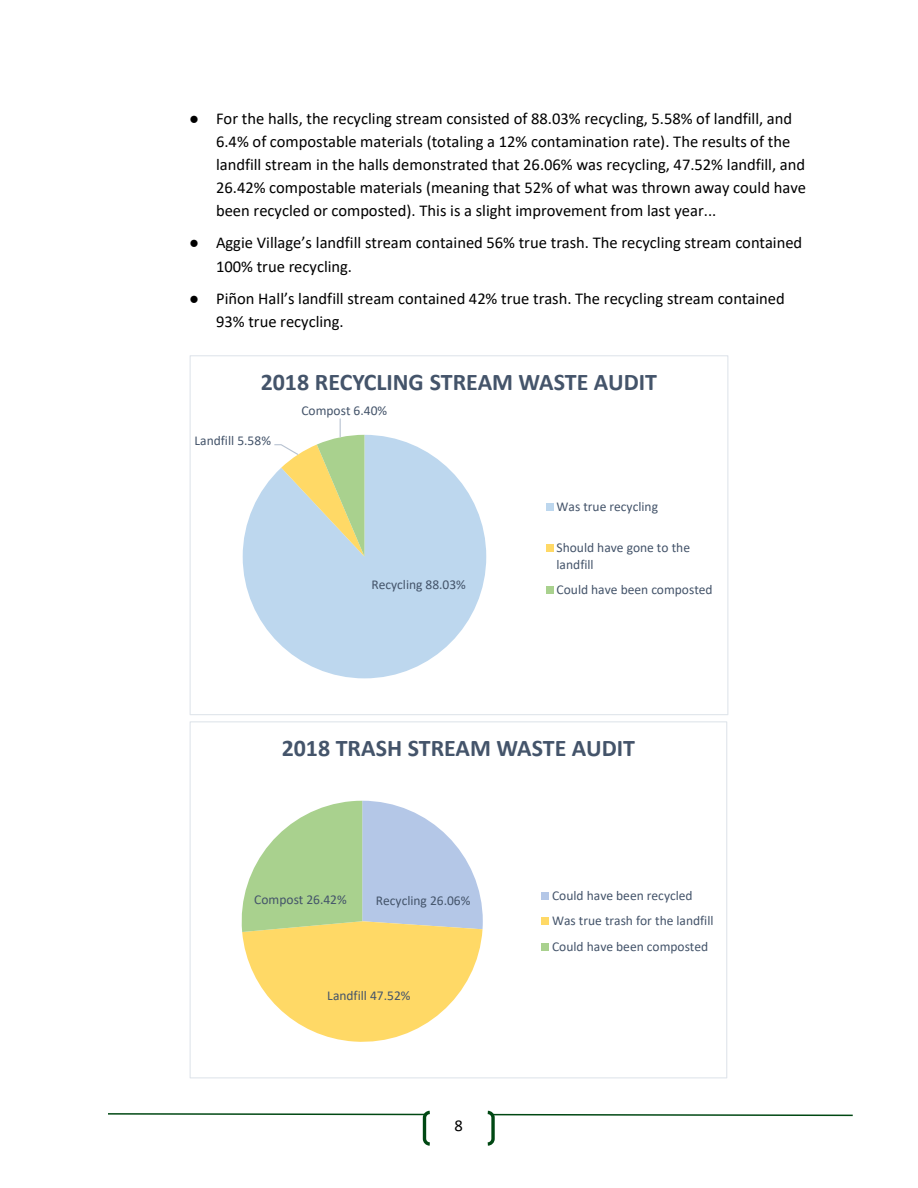
<style>
.page{position:relative;width:918px;height:1188px;background:#fff}
.page>*{position:absolute;margin:0;border:0;box-sizing:border-box;transform-origin:0 0}
.t1{font:700 24px "Calibri";color:#44546a}
.t2{font:16.5px/23.1px "Calibri";color:#000}
.t3{font:13.5px/16.5px "Calibri";color:#44546a}
.s1{font-family:"Times New Roman"}
</style>
<div class="page">
<svg style="left:108px;top:1110px;width:745px;height:36px"></svg>
<svg style="left:243px;top:435px;width:243px;height:243px;fill:#bdd7ee"></svg>
<svg style="left:273px;top:419px;width:91px;height:138px"></svg>
<div style="left:546px;top:503px;width:7px;height:8px;background:#bdd7ee"></div>
<div style="left:546px;top:545px;width:7px;height:7px;background:#ffd966"></div>
<div style="left:546px;top:586px;width:7px;height:8px;background:#a9d18e"></div>
<svg style="left:241px;top:801px;width:242px;height:241px"></svg>
<div style="left:541px;top:892px;width:8px;height:8px;background:#b4c7e7"></div>
<div style="left:541px;top:918px;width:8px;height:7px;background:#ffd966"></div>
<div style="left:541px;top:943px;width:8px;height:7px;background:#a9d18e"></div>
<p class="t2" style="left:216px;top:108px;width:592px;text-indent:-27px"><span class="s1">●</span> For the halls, the recycling stream consisted of 88.03% recycling, 5.58% of landfill, and 6.4% of compostable materials (totaling a 12% contamination rate). The results of the landfill stream in the halls demonstrated that 26.06% was recycling, 47.52% landfill, and 26.42% compostable materials (meaning that 52% of what was thrown away could have been recycled or composted). This is a slight improvement from last year...</p>
<p class="t2" style="left:216px;top:233px;width:588px;text-indent:-27px"><span class="s1">●</span> Aggie Village’s landfill stream contained 56% true trash. The recycling stream contained<br>100% true recycling.</p>
<p class="t2" style="left:216px;top:288px;width:570px;text-indent:-27px"><span class="s1">●</span> Piñon Hall’s landfill stream contained 42% true trash. The recycling stream contained<br>93% true recycling.</p>
<p class="t1" style="left:261px;top:372px;width:398px">2018 RECYCLING STREAM WASTE AUDIT</p>
<p class="t3" style="left:195px;top:433px;width:78px">Landfill 5.58%</p>
<p class="t3" style="left:301px;top:403px;width:87px">Compost 6.40%</p>
<p class="t3" style="left:371px;top:578px;width:96px">Recycling 88.03%</p>
<p class="t3" style="left:557px;top:499px;width:103px">Was true recycling</p>
<p class="t3" style="left:557px;top:541px;width:135px">Should have gone to the landfill</p>
<p class="t3" style="left:557px;top:582px;width:158px">Could have been composted</p>
<p class="t1" style="left:282px;top:738px;width:355px">2018 TRASH STREAM WASTE AUDIT</p>
<p class="t3" style="left:254px;top:892px;width:94px">Compost 26.42%</p>
<p class="t3" style="left:376px;top:893px;width:96px">Recycling 26.06%</p>
<p class="t3" style="left:327px;top:989px;width:85px">Landfill 47.52%</p>
<p class="t2" style="left:455px;top:1116px;width:10px">8</p>
<p class="t3" style="left:552px;top:888px;width:142px">Could have been recycled</p>
<p class="t3" style="left:552px;top:914px;width:163px">Was true trash for the landfill</p>
<p class="t3" style="left:552px;top:939px;width:158px">Could have been composted</p>
</div>
